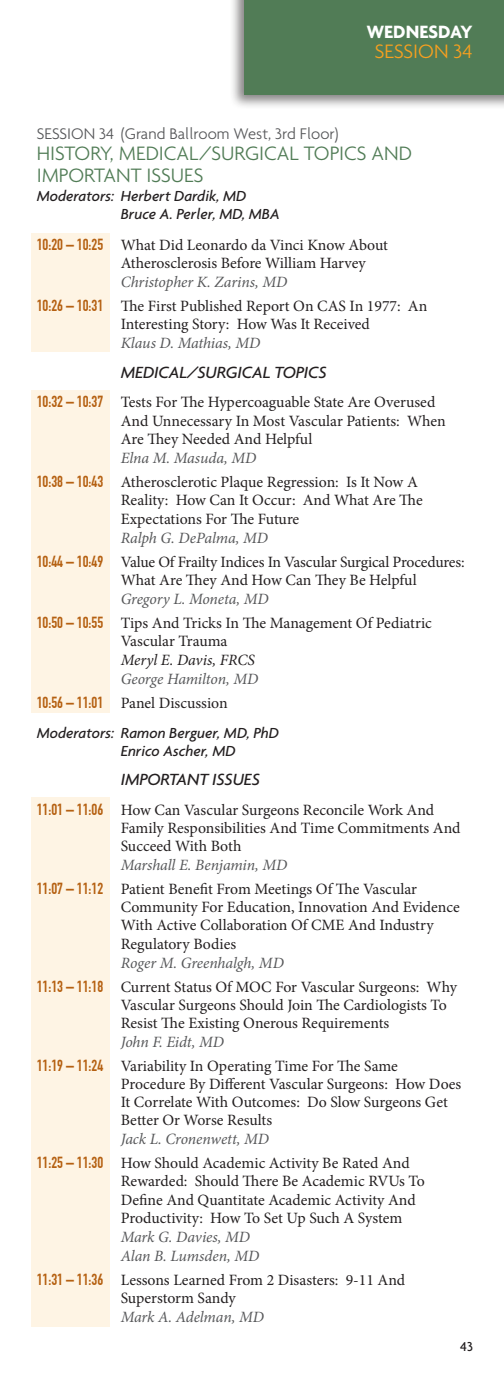
<style>
.page{position:relative;width:504px;height:1386px;background:#fff}
.page>*{position:absolute;margin:0;border:0;box-sizing:border-box;transform-origin:0 0}
.t1{font:300 21px/21.3px "Agenda";color:#517c56}
.t2{font:300 21px "Agenda";color:#f8a01f}
.t3{font:700 19.25px "Agenda";color:#fff}
.t4{font:italic 500 17.5px "Agenda";letter-spacing:-.01em;color:#231f20}
.t5{font:300 16.62px "Agenda";color:#57585a}
.t6{font:15.75px "Minion Pro";color:#231f20}
.t7{font:italic 15.75px "Minion Pro";letter-spacing:-.01em;color:#57585a}
.t8{font:italic 500 15.75px "Agenda";color:#231f20}
.t9{font:italic 15.75px "Minion Pro";color:#231f20}
.t10{font:500 14px "Agenda";color:#231f20}
.s1{font-family:"DIN Condensed";font-weight:700;color:#b56011}
</style>
<div class="page">
<div style="left:229px;top:0;width:275px;height:110px;background:#231f20;opacity:.55"></div>
<div style="left:244px;top:0;width:260px;height:94px;background:#517c56"></div>
<div style="left:32px;top:233px;width:78px;height:119px;background:#fef4e4"></div>
<div style="left:32px;top:391px;width:78px;height:322px;background:#fef4e4"></div>
<div style="left:32px;top:797px;width:78px;height:530px;background:#fef4e4"></div>
<p class="t3" style="left:367px;top:20px;width:107px">WEDNESDAY</p>
<p class="t2" style="left:375px;top:38px;width:99px">SESSION 34</p>
<p class="t5" style="left:37px;top:124px;width:303px">SESSION 34 (Grand Ballroom West, 3rd Floor)</p>
<p class="t1" style="left:37px;top:142px;width:377px">HISTORY, MEDICAL/SURGICAL TOPICS AND<br>IMPORTANT ISSUES</p>
<p class="t8" style="left:37px;top:186px;width:211px">Moderators: Herbert Dardik, MD</p>
<p class="t8" style="left:121px;top:204px;width:161px">Bruce A. Perler, MD, MBA</p>
<p class="t6" style="left:37px;top:234px;width:353px"><span class="s1">10:20 – 10:25</span> What Did Leonardo da Vinci Know About</p>
<p class="t6" style="left:121px;top:252px;width:247px">Atherosclerosis Before William Harvey</p>
<p class="t7" style="left:121px;top:271px;width:168px">Christopher K. Zarins, MD</p>
<p class="t6" style="left:37px;top:295px;width:392px"><span class="s1">10:26 – 10:31</span> The First Published Report On CAS In 1977: An</p>
<p class="t6" style="left:121px;top:314px;width:251px">Interesting Story: How Was It Received</p>
<p class="t7" style="left:121px;top:332px;width:141px">Klaus D. Mathias, MD</p>
<p class="t4" style="left:121px;top:362px;width:207px">MEDICAL/SURGICAL TOPICS</p>
<p class="t6" style="left:37px;top:392px;width:400px"><span class="s1">10:32 – 10:37</span> Tests For The Hypercoaguable State Are Overused</p>
<p class="t6" style="left:121px;top:410px;width:327px">And Unnecessary In Most Vascular Patients: When</p>
<p class="t6" style="left:121px;top:428px;width:193px">Are They Needed And Helpful</p>
<p class="t7" style="left:121px;top:447px;width:137px">Elna M. Masuda, MD</p>
<p class="t6" style="left:37px;top:471px;width:383px"><span class="s1">10:38 – 10:43</span> Atherosclerotic Plaque Regression: Is It Now A</p>
<p class="t6" style="left:121px;top:490px;width:304px">Reality: How Can It Occur: And What Are The</p>
<p class="t6" style="left:121px;top:508px;width:180px">Expectations For The Future</p>
<p class="t7" style="left:121px;top:527px;width:149px">Ralph G. DePalma, MD</p>
<p class="t6" style="left:37px;top:551px;width:429px"><span class="s1">10:44 – 10:49</span> Value Of Frailty Indices In Vascular Surgical Procedures:</p>
<p class="t6" style="left:121px;top:570px;width:297px">What Are They And How Can They Be Helpful</p>
<p class="t7" style="left:121px;top:588px;width:150px">Gregory L. Moneta, MD</p>
<p class="t6" style="left:37px;top:612px;width:397px"><span class="s1">10:50 – 10:55</span> Tips And Tricks In The Management Of Pediatric</p>
<p class="t6" style="left:121px;top:631px;width:108px">Vascular Trauma</p>
<p class="t9" style="left:121px;top:650px;width:136px">Meryl E. Davis, FRCS</p>
<p class="t7" style="left:121px;top:668px;width:139px">George Hamilton, MD</p>
<p class="t6" style="left:37px;top:693px;width:192px"><span class="s1">10:56 – 11:01</span> Panel Discussion</p>
<p class="t8" style="left:37px;top:723px;width:244px">Moderators: Ramon Berguer, MD, PhD</p>
<p class="t8" style="left:121px;top:741px;width:116px">Enrico Ascher, MD</p>
<p class="t4" style="left:121px;top:769px;width:141px">IMPORTANT ISSUES</p>
<p class="t6" style="left:37px;top:799px;width:399px"><span class="s1">11:01 – 11:06</span> How Can Vascular Surgeons Reconcile Work And</p>
<p class="t6" style="left:121px;top:817px;width:341px">Family Responsibilities And Time Commitments And</p>
<p class="t6" style="left:121px;top:836px;width:122px">Succeed With Both</p>
<p class="t7" style="left:121px;top:854px;width:168px">Marshall E. Benjamin, MD</p>
<p class="t6" style="left:37px;top:879px;width:382px"><span class="s1">11:07 – 11:12</span> Patient Benefit From Meetings Of The Vascular</p>
<p class="t6" style="left:121px;top:897px;width:341px">Community For Education, Innovation And Evidence</p>
<p class="t6" style="left:121px;top:915px;width:314px">With Active Collaboration Of CME And Industry</p>
<p class="t6" style="left:121px;top:933px;width:117px">Regulatory Bodies</p>
<p class="t7" style="left:121px;top:952px;width:165px">Roger M. Greenhalgh, MD</p>
<p class="t6" style="left:37px;top:976px;width:422px"><span class="s1">11:13 – 11:18</span> Current Status Of MOC For Vascular Surgeons: Why</p>
<p class="t6" style="left:121px;top:994px;width:328px">Vascular Surgeons Should Join The Cardiologists To</p>
<p class="t6" style="left:121px;top:1013px;width:270px">Resist The Existing Onerous Requirements</p>
<p class="t7" style="left:121px;top:1031px;width:105px">John F. Eidt, MD</p>
<p class="t6" style="left:37px;top:1055px;width:363px"><span class="s1">11:19 – 11:24</span> Variability In Operating Time For The Same</p>
<p class="t6" style="left:121px;top:1073px;width:342px">Procedure By Different Vascular Surgeons: How Does</p>
<p class="t6" style="left:121px;top:1091px;width:329px">It Correlate With Outcomes: Do Slow Surgeons Get</p>
<p class="t6" style="left:121px;top:1110px;width:153px">Better Or Worse Results</p>
<p class="t7" style="left:121px;top:1128px;width:150px">Jack L. Cronenwett, MD</p>
<p class="t6" style="left:37px;top:1152px;width:375px"><span class="s1">11:25 – 11:30</span> How Should Academic Activity Be Rated And</p>
<p class="t6" style="left:121px;top:1171px;width:306px">Rewarded: Should There Be Academic RVUs To</p>
<p class="t6" style="left:121px;top:1189px;width:297px">Define And Quantitate Academic Activity And</p>
<p class="t6" style="left:121px;top:1207px;width:283px">Productivity: How To Set Up Such A System</p>
<p class="t7" style="left:121px;top:1226px;width:131px">Mark G. Davies, MD</p>
<p class="t7" style="left:121px;top:1245px;width:140px">Alan B. Lumsden, MD</p>
<p class="t6" style="left:37px;top:1269px;width:370px"><span class="s1">11:31 – 11:36</span> Lessons Learned From 2 Disasters: 9-11 And</p>
<p class="t6" style="left:121px;top:1288px;width:117px">Superstorm Sandy</p>
<p class="t7" style="left:121px;top:1306px;width:145px">Mark A. Adelman, MD</p>
<p class="t10" style="left:460px;top:1338px;width:14px">43</p>
</div>
